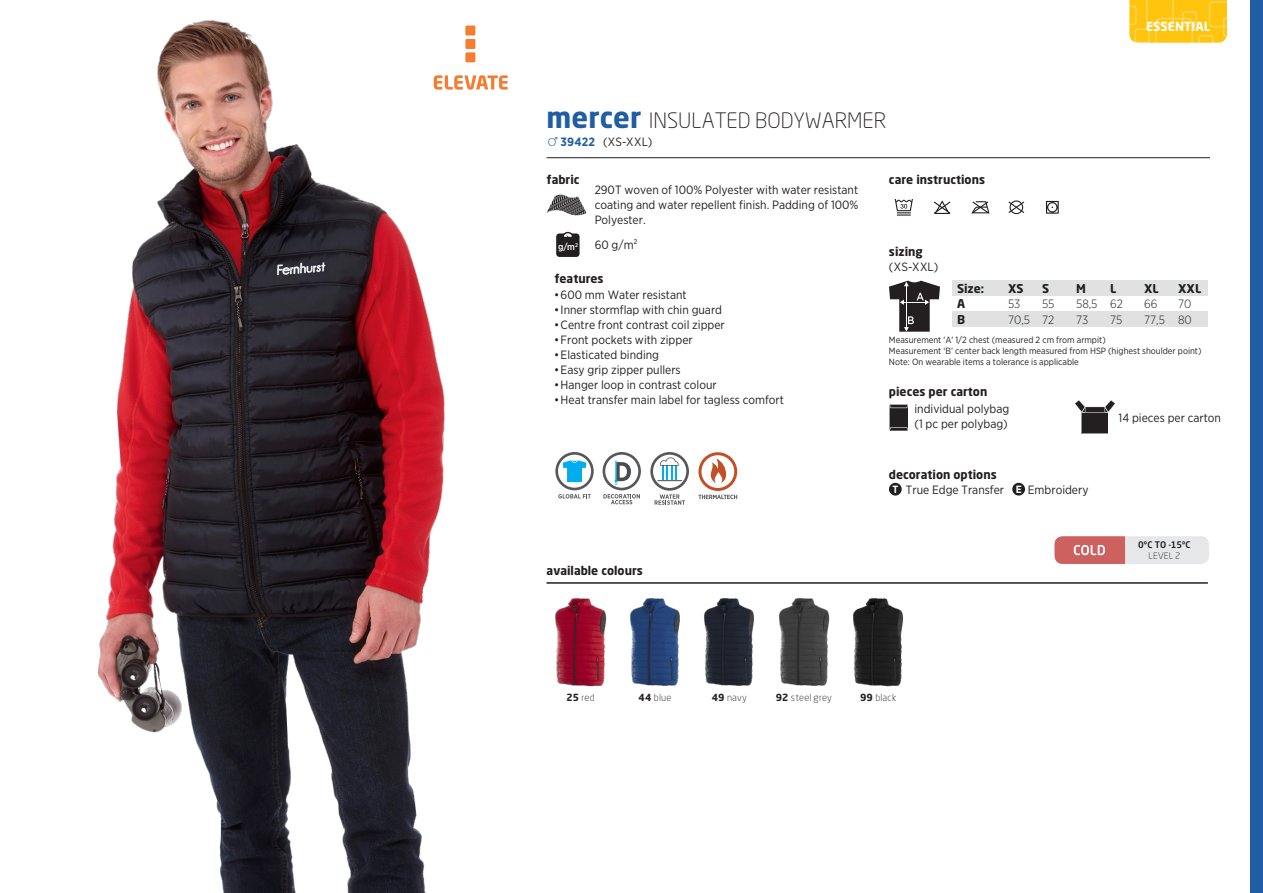
<style>
.page{position:relative;width:1263px;height:893px;background:#fff}
.page>*{position:absolute;margin:0;border:0;box-sizing:border-box;transform-origin:0 0}
.A_-_Product_Name{font:300 21px "Neo Sans W1 G";color:#231f20}
.t1{font:700 12.45px "Neo Sans W1 G";color:#fff}
.B_-_Features{font:12px "Gotham Narrow";color:#231f20}
.B_-_Info__Material{font:12px/15px "Gotham Narrow";color:#231f20;text-align:justify}
.B_-_SubHeading{font:700 12px "Neo Sans W1 G";color:#231f20}
.B_-_Info__Weight{font:12px "Gotham Narrow";color:#231f20}
.B_-Sizing_Body{font:300 12px "Gotham Narrow";color:#231f20}
.B_-_Decoration_optio{font:12px "Gotham Narrow";color:#231f20}
.A_-_SizeArticleNumbe{font:12px "Gotham Narrow";letter-spacing:.015em;color:#231f20}
.B_-Sizing{font:700 12px "Neo Sans W1 G";color:#231f20}
.B_-_Decoration_Bulle{font:700 10.5px "Gotham Narrow";color:#fff}
.B_-_Color{font:300 9.75px "Neo Sans W1 G";letter-spacing:.02em;color:#231f20}
.t2{font:500 9.3px "Gotham Narrow";color:#fff}
.B_-_Measurements{font:9px "Gotham Narrow";color:#231f20}
.t3{font:500 9px/10.8px "Neo Sans W1 G";letter-spacing:.02em;color:#231f20;text-align:center}
.s1{font-weight:700;font-size:28.5px;color:#205da2}
.s2{font-family:"pfcprijssysmbolen";font-size:13.5px;color:#205da2}
.s3{font-weight:700;color:#205da2}
.s4{font-weight:300}
.s5{font-weight:700}
</style>
<div class="page">
<svg style="left:1055px;top:537px;width:153px;height:26px;background:#dcafb0"></svg>
<div style="left:1053px;top:535px;width:157px;height:30px;border:1px solid #fff;border-radius:9px"></div>
<div style="left:1250px;top:0;width:13px;height:893px;background:#205da2"></div>
<img style="left:97px;top:20px;width:379px;height:873px">
<svg style="left:434px;top:75px;width:74px;height:15px"></svg>
<div style="left:465px;top:52px;width:10px;height:10px;background:#f47d31"></div>
<div style="left:465px;top:39px;width:10px;height:10px;background:#f47d31"></div>
<div style="left:465px;top:26px;width:10px;height:10px;background:#f47d31"></div>
<svg style="left:603px;top:452px;width:38px;height:52px"></svg>
<svg style="left:555px;top:452px;width:39px;height:46px"></svg>
<svg style="left:698px;top:452px;width:39px;height:47px"></svg>
<svg style="left:1129px;top:0;width:98px;height:43px;background:#fec71c"></svg>
<svg style="left:650px;top:452px;width:39px;height:53px"></svg>
<hr style="left:546px;top:583px;width:662px;height:1px;background:#231f20">
<img style="left:555px;top:598px;width:51px;height:89px">
<img style="left:630px;top:598px;width:50px;height:88px">
<img style="left:704px;top:598px;width:50px;height:88px">
<img style="left:778px;top:598px;width:51px;height:88px">
<img style="left:853px;top:598px;width:51px;height:89px">
<div style="left:556px;top:233px;width:23px;height:24px;background:#231f20;border-radius:3px"></div>
<svg style="left:562px;top:232px;width:11px;height:5px"></svg>
<div style="left:953px;top:281px;width:255px;height:15px;background:#e0e2e2"></div>
<div style="left:953px;top:311px;width:255px;height:16px;background:#e0e2e2"></div>
<svg style="left:1074px;top:400px;width:41px;height:34px"></svg>
<svg style="left:889px;top:404px;width:19px;height:27px"></svg>
<svg style="left:889px;top:281px;width:51px;height:51px"></svg>
<svg style="left:546px;top:195px;width:40px;height:20px"></svg>
<div style="left:889px;top:483px;width:13px;height:13px;background:#231f20;border-radius:50%"></div>
<div style="left:1012px;top:483px;width:13px;height:13px;background:#231f20;border-radius:50%"></div>
<hr style="left:547px;top:157px;width:663px;height:1px;background:#231f20">
<svg style="left:895px;top:199px;width:18px;height:17px"></svg>
<svg style="left:934px;top:200px;width:16px;height:14px"></svg>
<svg style="left:971px;top:201px;width:18px;height:12px"></svg>
<svg style="left:1008px;top:200px;width:16px;height:14px"></svg>
<svg style="left:1046px;top:201px;width:13px;height:13px"></svg>
<p class="A_-_Product_Name" style="left:547px;top:108px;width:341px"><span class="s1">mercer</span> INSULATED BODYWARMER</p>
<p class="A_-_SizeArticleNumbe" style="left:547px;top:135px;width:107px"><span class="s2">m</span> <span class="s3">39422</span> (XS-XXL)</p>
<p class="B_-_SubHeading" style="left:547px;top:171px;width:34px">fabric</p>
<p class="B_-_SubHeading" style="left:889px;top:171px;width:98px">care instructions</p>
<p class="B_-_Info__Material" style="left:595px;top:182px;width:265px">290T woven of 100% Polyester with water resistant coating and water repellent finish. Padding of 100% Polyester.</p>
<p class="t2" style="left:558px;top:240px;width:22px">g/m<sup>2</sup></p>
<p class="B_-_Info__Weight" style="left:595px;top:238px;width:45px">60 g/m²</p>
<p class="B_-_SubHeading" style="left:889px;top:244px;width:35px">sizing</p>
<p class="t1" style="left:1146px;top:18px;width:66px">ESSENTIAL</p>
<p class="B_-_SubHeading" style="left:554px;top:271px;width:51px">features</p>
<p class="B_-_Features" style="left:554px;top:287px;width:134px">•600 mm Water resistant</p>
<p class="B_-_Features" style="left:554px;top:302px;width:169px">•Inner stormflap with chin guard</p>
<p class="B_-_Features" style="left:554px;top:317px;width:172px">•Centre front contrast coil zipper</p>
<p class="B_-_Features" style="left:554px;top:332px;width:140px">•Front pockets with zipper</p>
<p class="B_-_Features" style="left:554px;top:347px;width:106px">•Elasticated binding</p>
<p class="B_-_Features" style="left:554px;top:362px;width:128px">•Easy grip zipper pullers</p>
<p class="B_-_Features" style="left:554px;top:377px;width:164px">•Hanger loop in contrast colour</p>
<p class="B_-_Features" style="left:554px;top:392px;width:231px">•Heat transfer main label for tagless comfort</p>
<p class="B_-_SubHeading" style="left:547px;top:563px;width:98px">available colours</p>
<p class="A_-_SizeArticleNumbe" style="left:889px;top:259px;width:51px">(XS-XXL)</p>
<p class="B_-_SubHeading" style="left:957px;top:281px;width:29px">Size:</p>
<p class="B_-_SubHeading" style="left:957px;top:296px;width:10px">A</p>
<p class="B_-_SubHeading" style="left:957px;top:311px;width:10px">B</p>
<p class="B_-Sizing" style="left:1008px;top:281px;width:17px">XS</p>
<p class="B_-Sizing" style="left:1042px;top:281px;width:9px">S</p>
<p class="B_-Sizing" style="left:1076px;top:281px;width:11px">M</p>
<p class="B_-Sizing" style="left:1110px;top:281px;width:8px">L</p>
<p class="B_-Sizing" style="left:1144px;top:281px;width:16px">XL</p>
<p class="B_-Sizing" style="left:1178px;top:281px;width:25px">XXL</p>
<p class="B_-Sizing_Body" style="left:1008px;top:297px;width:14px">53</p>
<p class="B_-Sizing_Body" style="left:1042px;top:297px;width:14px">55</p>
<p class="B_-Sizing_Body" style="left:1076px;top:297px;width:48px">58,5 62</p>
<p class="B_-Sizing_Body" style="left:1144px;top:297px;width:15px">66</p>
<p class="B_-Sizing_Body" style="left:1178px;top:297px;width:15px">70</p>
<p class="B_-Sizing_Body" style="left:1008px;top:312px;width:48px">70,5 72</p>
<p class="B_-Sizing_Body" style="left:1076px;top:312px;width:14px">73</p>
<p class="B_-Sizing_Body" style="left:1110px;top:312px;width:14px">75</p>
<p class="B_-Sizing_Body" style="left:1144px;top:312px;width:49px">77,5 80</p>
<p class="B_-_Measurements" style="left:889px;top:334px;width:218px">Measurement 'A' 1/2 chest (measured 2 cm from armpit)</p>
<p class="B_-_Measurements" style="left:889px;top:345px;width:314px">Measurement ‘B’ center back length measured from HSP (highest shoulder point)</p>
<p class="B_-_Measurements" style="left:889px;top:356px;width:191px">Note: On wearable items a tolerance is applicable</p>
<p class="B_-_SubHeading" style="left:889px;top:384px;width:100px">pieces per carton</p>
<p class="B_-_Info__Weight" style="left:914px;top:401px;width:96px">individual polybag</p>
<p class="B_-_Info__Weight" style="left:914px;top:416px;width:95px">(1 pc per polybag)</p>
<p class="B_-_SubHeading" style="left:889px;top:467px;width:109px">decoration options</p>
<p class="B_-_Decoration_Bulle" style="left:892px;top:483px;width:7px">T</p>
<p class="B_-_Decoration_optio" style="left:906px;top:482px;width:100px">True Edge Transfer</p>
<p class="B_-_Decoration_Bulle" style="left:1016px;top:483px;width:7px">E</p>
<p class="B_-_Decoration_optio" style="left:1028px;top:482px;width:62px">Embroidery</p>
<p class="B_-_Info__Weight" style="left:1118px;top:410px;width:104px">14 pieces per carton</p>
<p class="t3" style="left:1138px;top:539px;width:54px">0ºC TO -15ºC<br><span class="s4">LEVEL 2</span></p>
<p class="B_-_Color" style="left:566px;top:691px;width:30px"><span class="s5">25</span> red</p>
<p class="B_-_Color" style="left:638px;top:691px;width:35px"><span class="s5">44</span> blue</p>
<p class="B_-_Color" style="left:712px;top:691px;width:37px"><span class="s5">49</span> navy</p>
<p class="B_-_Color" style="left:776px;top:691px;width:58px"><span class="s5">92</span> steel grey</p>
<p class="B_-_Color" style="left:860px;top:691px;width:38px"><span class="s5">99</span> black</p>
</div>
